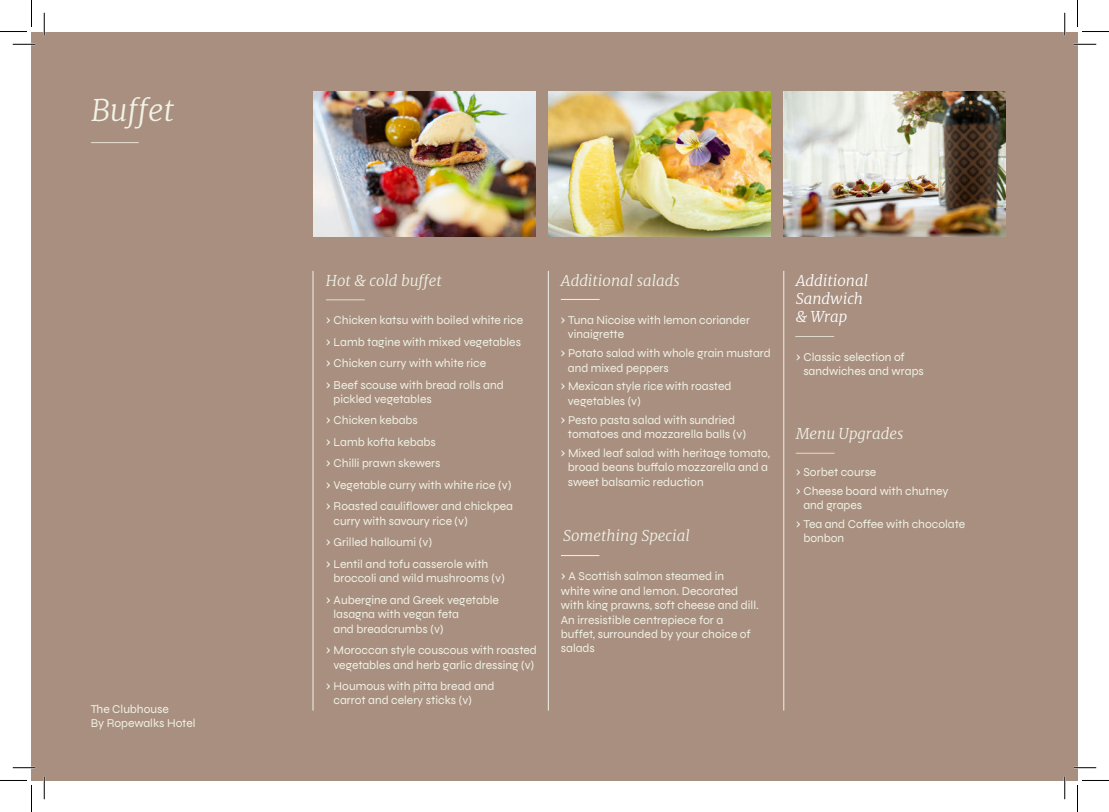
<style>
.page{position:relative;width:1109px;height:812px;background:#fff}
.page>*{position:absolute;margin:0;border:0;box-sizing:border-box;transform-origin:0 0}
.t1{font:italic 300 30px "Merriweather";color:#f1f3e6}
.t2{font:italic 300 15px "Merriweather";color:#f1f3e6}
.t3{font:italic 300 15px/18px "Merriweather";color:#fff}
.t4{font:12px/14.4px "Syne";color:#f1f3e6}
.s1{font-family:"Merriweather"}
</style>
<div class="page">
<div style="left:32px;top:32px;width:1045px;height:748px;background:#a88f80"></div>
<hr style="left:313px;top:271px;width:1px;height:439px;background:#f1f3e6">
<hr style="left:548px;top:271px;width:1px;height:439px;background:#f1f3e6">
<hr style="left:326px;top:299px;width:39px;height:1px;background:#f1f3e6">
<hr style="left:561px;top:299px;width:39px;height:1px;background:#f1f3e6">
<hr style="left:561px;top:555px;width:38px;height:1px;background:#f1f3e6">
<hr style="left:784px;top:271px;width:1px;height:439px;background:#f1f3e6">
<img style="left:548px;top:91px;width:222px;height:146px">
<img style="left:313px;top:91px;width:222px;height:146px">
<img style="left:783px;top:91px;width:222px;height:146px">
<hr style="left:795px;top:336px;width:39px;height:1px;background:#f1f3e6">
<hr style="left:796px;top:453px;width:39px;height:1px;background:#f1f3e6">
<hr style="left:91px;top:142px;width:48px;height:1px;background:#e9e1d2">
<hr style="left:13px;top:43px;width:22px;height:2px;background:#fff">
<hr style="left:1074px;top:43px;width:22px;height:2px;background:#fff">
<hr style="left:13px;top:766px;width:22px;height:2px;background:#fff">
<hr style="left:1074px;top:766px;width:22px;height:2px;background:#fff">
<hr style="left:43px;top:13px;width:2px;height:22px;background:#fff">
<hr style="left:43px;top:776px;width:2px;height:23px;background:#fff">
<hr style="left:1064px;top:13px;width:2px;height:22px;background:#fff">
<hr style="left:1064px;top:776px;width:2px;height:23px;background:#fff">
<svg style="left:13px;top:44px;width:22px;height:1px"></svg>
<svg style="left:1074px;top:44px;width:22px;height:1px"></svg>
<svg style="left:13px;top:767px;width:22px;height:1px"></svg>
<svg style="left:1074px;top:767px;width:22px;height:1px"></svg>
<svg style="left:44px;top:13px;width:1px;height:22px"></svg>
<svg style="left:44px;top:776px;width:1px;height:23px"></svg>
<svg style="left:1064px;top:13px;width:1px;height:22px"></svg>
<svg style="left:1064px;top:776px;width:1px;height:23px"></svg>
<svg style="left:0;top:0;width:32px;height:32px"></svg>
<svg style="left:0;top:780px;width:32px;height:31px"></svg>
<svg style="left:1077px;top:0;width:32px;height:32px"></svg>
<svg style="left:1077px;top:780px;width:32px;height:31px"></svg>
<h1 class="t1" style="left:91px;top:89px;width:85px">Buffet</h1>
<p class="t4" style="left:91px;top:702px;width:106px">The Clubhouse<br>By Ropewalks Hotel</p>
<p class="t2" style="left:326px;top:269px;width:117px">Hot &amp; cold buffet</p>
<p class="t2" style="left:561px;top:273px;width:121px">Additional salads</p>
<p class="t4" style="left:568px;top:314px;width:184px;text-indent:-8px"><span class="s1">›</span> Tuna Nicoise with lemon coriander vinaigrette</p>
<p class="t4" style="left:568px;top:347px;width:205px;text-indent:-8px"><span class="s1">›</span> Potato salad with whole grain mustard and mixed peppers</p>
<p class="t4" style="left:568px;top:380px;width:165px;text-indent:-8px"><span class="s1">›</span> Mexican style rice with roasted vegetables (v)</p>
<p class="t4" style="left:568px;top:413px;width:180px;text-indent:-8px"><span class="s1">›</span> Pesto pasta salad with sundried tomatoes and mozzarella balls (v)</p>
<p class="t4" style="left:568px;top:446px;width:204px;text-indent:-8px"><span class="s1">›</span> Mixed leaf salad with heritage tomato, broad beans buffalo mozzarella and a sweet balsamic reduction</p>
<p class="t4" style="left:326px;top:310px;width:199px;line-height:21.5px"><span class="s1">›</span> Chicken katsu with boiled white rice <span class="s1">›</span> Lamb tagine with mixed vegetables <span class="s1">›</span> Chicken curry with white rice<br><span class="s1">›</span> Beef scouse with bread rolls and</p>
<p class="t4" style="left:326px;top:389px;width:189px;line-height:21.5px;text-indent:8px">pickled vegetables<br><span class="s1">›</span> Chicken kebabs<br><span class="s1">›</span> Lamb kofta kebabs<br><span class="s1">›</span> Chilli prawn skewers<br><span class="s1">›</span> Vegetable curry with white rice (v) <span class="s1">›</span> Roasted cauliflower and chickpea</p>
<p class="t4" style="left:326px;top:511px;width:164px;line-height:21.5px;text-indent:8px">curry with savoury rice (v)<br><span class="s1">›</span> Grilled halloumi (v)<br><span class="s1">›</span> Lentil and tofu casserole with</p>
<p class="t4" style="left:326px;top:568px;width:180px;line-height:21.5px;text-indent:8px">broccoli and wild mushrooms (v) <span class="s1">›</span> Aubergine and Greek vegetable</p>
<p class="t4" style="left:334px;top:608px;width:127px">lasagna with vegan feta and breadcrumbs (v)</p>
<p class="t4" style="left:326px;top:643px;width:212px;text-align:center"><span class="s1">›</span> Moroccan style couscous with roasted vegetables and herb garlic dressing (v)</p>
<p class="t4" style="left:334px;top:679px;width:163px;text-indent:-8px"><span class="s1">›</span> Houmous with pitta bread and carrot and celery sticks (v)</p>
<p class="t2" style="left:563px;top:528px;width:128px">Something Special</p>
<p class="t4" style="left:561px;top:570px;width:200px"><span class="s1">›</span> A Scottish salmon steamed in<br>white wine and lemon. Decorated with king prawns, soft cheese and dill.<br>An irresistible centrepiece for a buffet, surrounded by your choice of salads</p>
<p class="t3" style="left:796px;top:272px;width:74px">Additional<br>Sandwich &amp; Wrap</p>
<p class="t4" style="left:803px;top:350px;width:122px;text-indent:-8px"><span class="s1">›</span> Classic selection of sandwiches and wraps</p>
<p class="t2" style="left:796px;top:427px;width:109px">Menu Upgrades</p>
<p class="t4" style="left:796px;top:463px;width:154px;line-height:18.8px"><span class="s1">›</span> Sorbet course<br><span class="s1">›</span> Cheese board with chutney</p>
<p class="t4" style="left:796px;top:496px;width:171px;line-height:18.8px;text-indent:8px">and grapes<br><span class="s1">›</span> Tea and Coffee with chocolate</p>
<p class="t4" style="left:803px;top:532px;width:42px">bonbon</p>
</div>
